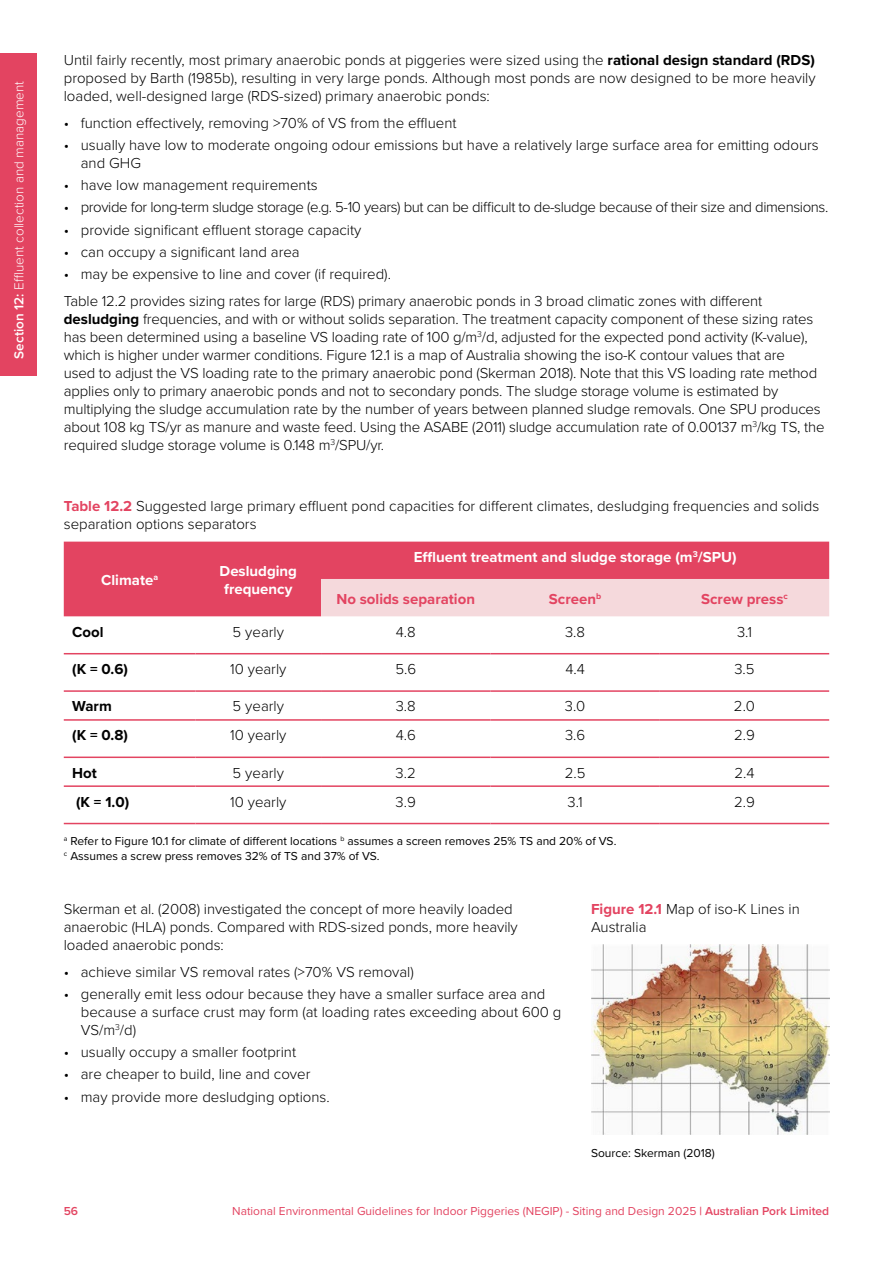
<style>
.page{position:relative;width:893px;height:1263px;background:#fff}
.page>*{position:absolute;margin:0;border:0;box-sizing:border-box;transform-origin:0 0}
.Body{font:300 15px/18px "Proxima Nova";letter-spacing:-.005em;color:#000}
.Body-2{font:300 15px "Proxima Nova";letter-spacing:-.025em;color:#000}
.Table_Heading{font:700 15px/18px "Proxima Nova";color:#fff;text-align:center}
.Table_Heading-2{font:700 15px "Proxima Nova";color:#e34461}
.Body-3{font:700 15px "Proxima Nova";color:#000}
.t1{font:300 13.5px "Proxima Nova";color:#fff}
.Small_note{font:12px "Proxima Nova";color:#000}
.t2{font:12px "Proxima Nova";color:#e34461}
.t3{font:600 12px "Proxima Nova";color:#e34461}
.s1{font-weight:600}
.s2{font-weight:700}
.s3{font-weight:700;color:#e34461}
</style>
<div class="page">
<div style="left:64px;top:542px;width:765px;height:74px;background:#e34461"></div>
<div style="left:321px;top:579px;width:508px;height:37px;background:#f5d9dc"></div>
<hr style="left:64px;top:653px;width:132px;height:1px;background:#e34461">
<hr style="left:196px;top:653px;width:125px;height:1px;background:#e34461">
<hr style="left:321px;top:653px;width:169px;height:1px;background:#e34461">
<hr style="left:490px;top:653px;width:170px;height:1px;background:#e34461">
<hr style="left:660px;top:653px;width:169px;height:1px;background:#e34461">
<hr style="left:64px;top:690px;width:132px;height:2px;background:#e34461">
<hr style="left:196px;top:690px;width:125px;height:2px;background:#e34461">
<hr style="left:321px;top:690px;width:169px;height:2px;background:#e34461">
<hr style="left:490px;top:690px;width:170px;height:2px;background:#e34461">
<hr style="left:660px;top:690px;width:169px;height:2px;background:#e34461">
<hr style="left:64px;top:719px;width:132px;height:2px;background:#e34461">
<hr style="left:196px;top:719px;width:125px;height:2px;background:#e34461">
<hr style="left:321px;top:719px;width:169px;height:2px;background:#e34461">
<hr style="left:490px;top:719px;width:170px;height:2px;background:#e34461">
<hr style="left:660px;top:719px;width:169px;height:2px;background:#e34461">
<hr style="left:64px;top:756px;width:132px;height:2px;background:#e34461">
<hr style="left:196px;top:756px;width:125px;height:2px;background:#e34461">
<hr style="left:321px;top:756px;width:169px;height:2px;background:#e34461">
<hr style="left:490px;top:756px;width:170px;height:2px;background:#e34461">
<hr style="left:660px;top:756px;width:169px;height:2px;background:#e34461">
<hr style="left:64px;top:785px;width:132px;height:2px;background:#e34461">
<hr style="left:196px;top:785px;width:125px;height:2px;background:#e34461">
<hr style="left:321px;top:785px;width:169px;height:2px;background:#e34461">
<hr style="left:490px;top:785px;width:170px;height:2px;background:#e34461">
<hr style="left:660px;top:785px;width:169px;height:2px;background:#e34461">
<hr style="left:64px;top:823px;width:132px;height:1px;background:#e34461">
<hr style="left:196px;top:823px;width:125px;height:1px;background:#e34461">
<hr style="left:321px;top:823px;width:169px;height:1px;background:#e34461">
<hr style="left:490px;top:823px;width:170px;height:1px;background:#e34461">
<hr style="left:660px;top:823px;width:169px;height:1px;background:#e34461">
<img style="left:591px;top:945px;width:238px;height:189px">
<div style="left:0;top:53px;width:36px;height:323px;background:#e34461"></div>
<p class="t1" style="left:9px;top:359px;width:279px;rotate:-90deg"><span class="s1">Section 12:</span> Effluent collection and management</p>
<p class="Body" style="left:64px;top:50px;width:753px;text-align:justify">Until fairly recently, most primary anaerobic ponds at piggeries were sized using the <span class="s2">rational design standard (RDS) </span>proposed by Barth (1985b), resulting in very large ponds. Although most ponds are now designed to be more heavily loaded, well-designed large (RDS-sized) primary anaerobic ponds:</p>
<p class="Body" style="left:64px;top:113px;width:394px">• function effectively, removing &gt;70% of VS from the effluent</p>
<p class="Body" style="left:81px;top:135px;width:739px;text-indent:-17px">• usually have low to moderate ongoing odour emissions but have a relatively large surface area for emitting odours and GHG</p>
<p class="Body" style="left:64px;top:175px;width:255px">• have low management requirements</p>
<p class="Body-2" style="left:64px;top:196px;width:766px">• provide for long-term sludge storage (e.g. 5-10 years) but can be difficult to de-sludge because of their size and dimensions.</p>
<p class="Body" style="left:64px;top:220px;width:299px">• provide significant effluent storage capacity</p>
<p class="Body" style="left:64px;top:242px;width:237px">• can occupy a significant land area</p>
<p class="Body" style="left:64px;top:264px;width:329px">• may be expensive to line and cover (if required).</p>
<p class="Body" style="left:64px;top:291px;width:762px">Table 12.2 provides sizing rates for large (RDS) primary anaerobic ponds in 3 broad climatic zones with different <span class="s2">desludging</span> frequencies, and with or without solids separation. The treatment capacity component of these sizing rates has been determined using a baseline VS loading rate of 100 g/m<sup>3</sup>/d, adjusted for the expected pond activity (K-value), which is higher under warmer conditions. Figure 12.1 is a map of Australia showing the iso-K contour values that are<br>used to adjust the VS loading rate to the primary anaerobic pond (Skerman 2018). Note that this VS loading rate method applies only to primary anaerobic ponds and not to secondary ponds. The sludge storage volume is estimated by multiplying the sludge accumulation rate by the number of years between planned sludge removals. One SPU produces about 108 kg TS/yr as manure and waste feed. Using the ASABE (2011) sludge accumulation rate of 0.00137 m<sup>3</sup>/kg TS, the required sludge storage volume is 0.148 m<sup>3</sup>/SPU/yr.</p>
<p class="Body" style="left:64px;top:496px;width:757px"><span class="s3">Table 12.2</span> Suggested large primary effluent pond capacities for different climates, desludging frequencies and solids separation options separators</p>
<p class="Table_Heading" style="left:101px;top:571px;width:58px">Climate<sup>a</sup></p>
<p class="Table_Heading" style="left:220px;top:562px;width:79px">Desludging frequency</p>
<p class="Table_Heading" style="left:414px;top:548px;width:324px">Effluent treatment and sludge storage (m<sup>3</sup>/SPU)</p>
<p class="Table_Heading-2" style="left:336px;top:587px;width:140px">No solids separation</p>
<p class="Table_Heading-2" style="left:549px;top:587px;width:54px">Screen<sup>b</sup></p>
<p class="Table_Heading-2" style="left:701px;top:587px;width:88px">Screw press<sup>c</sup></p>
<p class="Body-3" style="left:72px;top:620px;width:33px">Cool</p>
<p class="Body" style="left:233px;top:622px;width:53px">5 yearly</p>
<p class="Body" style="left:396px;top:622px;width:21px">4.8</p>
<p class="Body" style="left:565px;top:622px;width:22px">3.8</p>
<p class="Body" style="left:737px;top:622px;width:17px">3.1</p>
<p class="Body-3" style="left:72px;top:658px;width:57px">(K = 0.6)</p>
<p class="Body" style="left:230px;top:659px;width:58px">10 yearly</p>
<p class="Body" style="left:395px;top:659px;width:22px">5.6</p>
<p class="Body" style="left:565px;top:659px;width:21px">4.4</p>
<p class="Body" style="left:734px;top:659px;width:22px">3.5</p>
<p class="Body-3" style="left:72px;top:695px;width:41px">Warm</p>
<p class="Body" style="left:233px;top:697px;width:53px">5 yearly</p>
<p class="Body" style="left:396px;top:697px;width:22px">3.8</p>
<p class="Body" style="left:565px;top:697px;width:22px">3.0</p>
<p class="Body" style="left:734px;top:697px;width:23px">2.0</p>
<p class="Body-3" style="left:72px;top:724px;width:57px">(K = 0.8)</p>
<p class="Body" style="left:230px;top:725px;width:58px">10 yearly</p>
<p class="Body" style="left:396px;top:725px;width:22px">4.6</p>
<p class="Body" style="left:565px;top:725px;width:22px">3.6</p>
<p class="Body" style="left:734px;top:725px;width:22px">2.9</p>
<p class="Body-3" style="left:72px;top:761px;width:26px">Hot</p>
<p class="Body" style="left:233px;top:763px;width:53px">5 yearly</p>
<p class="Body" style="left:396px;top:763px;width:22px">3.2</p>
<p class="Body" style="left:565px;top:763px;width:22px">2.5</p>
<p class="Body" style="left:734px;top:763px;width:22px">2.4</p>
<p class="Body-3" style="left:76px;top:790px;width:54px">(K = 1.0)</p>
<p class="Body" style="left:230px;top:792px;width:58px">10 yearly</p>
<p class="Body" style="left:396px;top:792px;width:22px">3.9</p>
<p class="Body" style="left:568px;top:792px;width:17px">3.1</p>
<p class="Body" style="left:734px;top:792px;width:22px">2.9</p>
<p class="Small_note" style="left:64px;top:832px;width:554px"><sup>a</sup> Refer to Figure 10.1 for climate of different locations <sup>b</sup> assumes a screen removes 25% TS and 20% of VS.</p>
<p class="Small_note" style="left:64px;top:847px;width:317px"><sup>c</sup> Assumes a screw press removes 32% of TS and 37% of VS.</p>
<p class="Body" style="left:64px;top:899px;width:455px">Skerman et al. (2008) investigated the concept of more heavily loaded anaerobic (HLA) ponds. Compared with RDS-sized ponds, more heavily loaded anaerobic ponds:</p>
<p class="Body" style="left:64px;top:962px;width:352px">• achieve similar VS removal rates (&gt;70% VS removal)</p>
<p class="Body" style="left:81px;top:984px;width:482px;text-indent:-17px">• generally emit less odour because they have a smaller surface area and because a surface crust may form (at loading rates exceeding about 600 g<br>VS/m<sup>3</sup>/d)</p>
<p class="Body" style="left:64px;top:1042px;width:234px">• usually occupy a smaller footprint</p>
<p class="Body" style="left:64px;top:1064px;width:248px">• are cheaper to build, line and cover</p>
<p class="Body" style="left:64px;top:1087px;width:267px">• may provide more desludging options.</p>
<p class="Body" style="left:591px;top:899px;width:210px"><span class="s3">Figure 12.1</span> Map of iso-K Lines in<br>Australia</p>
<p class="Small_note" style="left:591px;top:1144px;width:125px">Source: Skerman (2018)</p>
<p class="t3" style="left:64px;top:1201px;width:16px">56</p>
<p class="t2" style="left:232px;top:1201px;width:598px">National Environmental Guidelines for Indoor Piggeries (NEGIP) - Siting and Design 2025 <span class="s1">| Australian Pork Limited</span></p>
</div>
